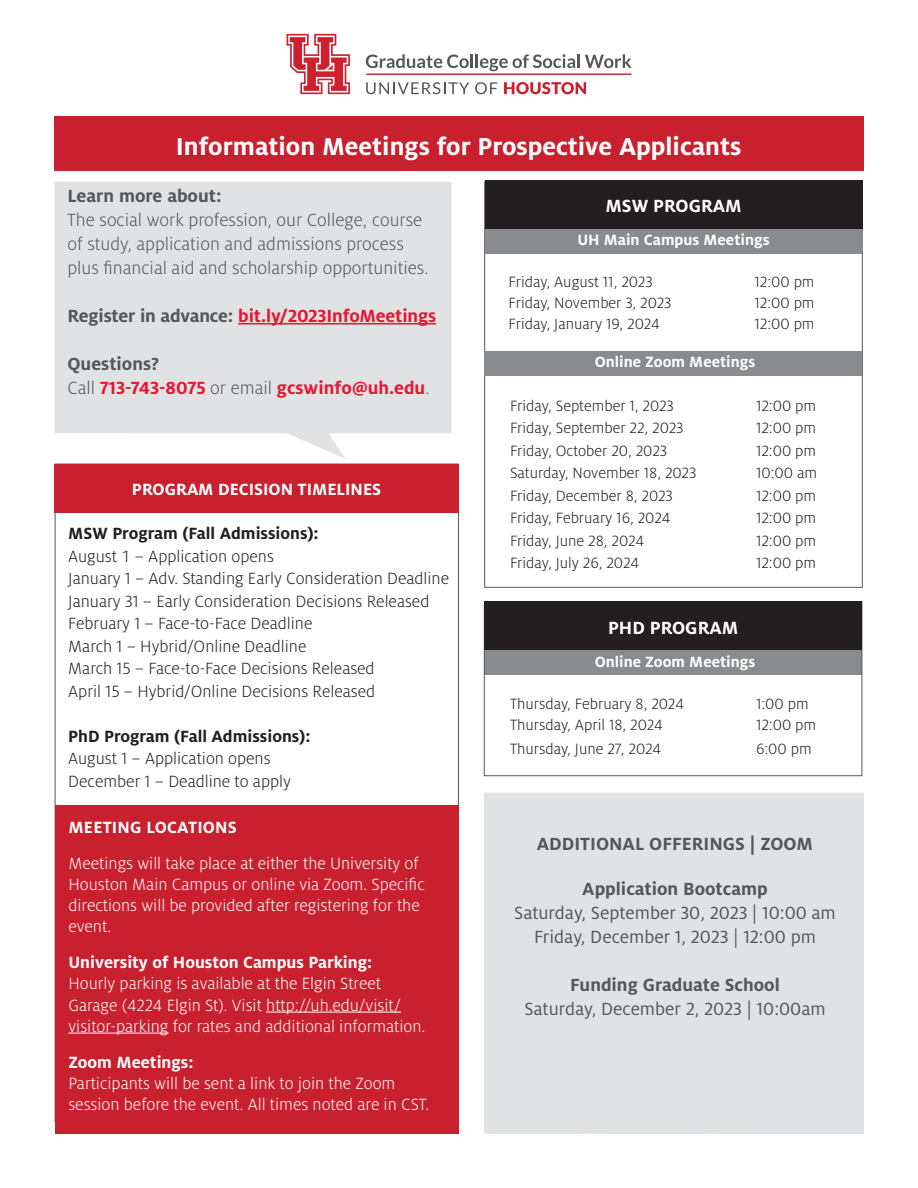
<style>
.page{position:relative;width:918px;height:1188px;background:#fff}
.page>*{position:absolute;margin:0;border:0;box-sizing:border-box;transform-origin:0 0}
.t1{font:700 27px "Milo OT";color:#fff}
.t2{font:300 19.5px/24px "Milo OT";color:#54585a}
.t3{font:19.5px/24px "Milo OT";color:#54585a;text-align:center}
.t4{font:700 19.5px/24px "Milo OT";letter-spacing:-.01em;color:#e51836}
.t5{font:700 19.5px "Milo OT";color:#54585a}
.t6{font:700 19.5px "Milo OT";color:#fff}
.t7{font:300 18px/21px "Milo OT";color:#fff}
.t8{font:300 18px/22.5px "Milo OT";color:#231f20}
.t9{font:700 18px "Milo OT";color:#fff}
.t10{font:700 18px "Milo OT";color:#231f20}
.t11{font:300 16.5px "Milo OT";color:#231f20}
.t12{font:700 16.5px "Milo OT";color:#fff}
.s1{color:#54585a}
.s2{font-weight:300;color:#54585a}
</style>
<div class="page">
<div style="left:484px;top:793px;width:380px;height:341px;background:#e1e2e3"></div>
<div style="left:484px;top:650px;width:378px;height:25px;background:#898b8e"></div>
<svg style="left:55px;top:182px;width:397px;height:277px;background:#e3e4e5"></svg>
<div style="left:55px;top:464px;width:404px;height:49px;background:#c9202f"></div>
<svg style="left:366px;top:82px;width:103px;height:12px"></svg>
<svg style="left:475px;top:82px;width:22px;height:12px"></svg>
<svg style="left:504px;top:82px;width:82px;height:12px"></svg>
<hr style="left:366px;top:74px;width:265px;height:1px;background:#cf202f">
<svg style="left:366px;top:54px;width:265px;height:17px"></svg>
<svg style="left:287px;top:34px;width:63px;height:60px"></svg>
<div style="left:55px;top:806px;width:404px;height:328px;background:#c9202f"></div>
<hr style="left:266px;top:1012px;width:135px;height:1px;background:#fff">
<hr style="left:68px;top:1033px;width:101px;height:1px;background:#fff">
<div style="left:54px;top:117px;width:810px;height:54px;background:#c9202f"></div>
<hr style="left:238px;top:323px;width:198px;height:2px;background:#e51836">
<div style="left:484px;top:602px;width:378px;height:48px;background:#231f20"></div>
<div style="left:485px;top:180px;width:378px;height:49px;background:#231f20"></div>
<div style="left:485px;top:229px;width:378px;height:24px;background:#898b8e"></div>
<div style="left:484px;top:351px;width:378px;height:24px;background:#898b8e"></div>
<h1 class="t1" style="left:176px;top:131px;width:567px">Information Meetings for Prospective Applicants</h1>
<p class="t5" style="left:68px;top:185px;width:156px">Learn more about:</p>
<p class="t2" style="left:68px;top:208px;width:362px">The social work profession, our College, course of study, application and admissions process plus financial aid and scholarship opportunities.</p>
<p class="t4" style="left:68px;top:304px;width:370px"><span class="s1">Register in advance:</span> bit.ly/2023InfoMeetings</p>
<p class="t4" style="left:68px;top:352px;width:363px"><span class="s1">Questions?<br></span><span class="s2">Call</span> 713-743-8075 <span class="s2">or email</span> gcswinfo@uh.edu<span class="s2">.</span></p>
<p class="t6" style="left:605px;top:195px;width:138px">MSW PROGRAM</p>
<p class="t12" style="left:577px;top:231px;width:194px">UH Main Campus Meetings</p>
<p class="t11" style="left:509px;top:273px;width:145px">Friday, August 11, 2023</p>
<p class="t11" style="left:755px;top:273px;width:62px">12:00 pm</p>
<p class="t11" style="left:509px;top:294px;width:164px">Friday, November 3, 2023</p>
<p class="t11" style="left:755px;top:294px;width:62px">12:00 pm</p>
<p class="t11" style="left:509px;top:315px;width:153px">Friday, January 19, 2024</p>
<p class="t11" style="left:755px;top:315px;width:62px">12:00 pm</p>
<p class="t12" style="left:595px;top:353px;width:162px">Online Zoom Meetings</p>
<p class="t11" style="left:510px;top:397px;width:165px">Friday, September 1, 2023</p>
<p class="t11" style="left:756px;top:397px;width:62px">12:00 pm</p>
<p class="t11" style="left:510px;top:419px;width:175px">Friday, September 22, 2023</p>
<p class="t11" style="left:756px;top:419px;width:62px">12:00 pm</p>
<p class="t11" style="left:510px;top:442px;width:158px">Friday, October 20, 2023</p>
<p class="t11" style="left:756px;top:442px;width:62px">12:00 pm</p>
<p class="t11" style="left:510px;top:464px;width:188px">Saturday, November 18, 2023</p>
<p class="t11" style="left:756px;top:464px;width:63px">10:00 am</p>
<p class="t11" style="left:510px;top:487px;width:164px">Friday, December 8, 2023</p>
<p class="t11" style="left:756px;top:487px;width:62px">12:00 pm</p>
<p class="t11" style="left:510px;top:509px;width:162px">Friday, February 16, 2024</p>
<p class="t11" style="left:756px;top:509px;width:62px">12:00 pm</p>
<p class="t11" style="left:510px;top:532px;width:136px">Friday, June 28, 2024</p>
<p class="t11" style="left:756px;top:532px;width:62px">12:00 pm</p>
<p class="t11" style="left:510px;top:554px;width:131px">Friday, July 26, 2024</p>
<p class="t11" style="left:756px;top:554px;width:62px">12:00 pm</p>
<p class="t9" style="left:132px;top:480px;width:251px">PROGRAM DECISION TIMELINES</p>
<p class="t10" style="left:68px;top:523px;width:252px">MSW Program (Fall Admissions):</p>
<p class="t8" style="left:68px;top:545px;width:382px">August 1 – Application opens<br>January 1 – Adv. Standing Early Consideration Deadline January 31 – Early Consideration Decisions Released February 1 – Face-to-Face Deadline<br>March 1 – Hybrid/Online Deadline<br>March 15 – Face-to-Face Decisions Released<br>April 15 – Hybrid/Online Decisions Released</p>
<p class="t10" style="left:68px;top:726px;width:244px">PhD Program (Fall Admissions):</p>
<p class="t8" style="left:68px;top:747px;width:224px">August 1 – Application opens<br>December 1 – Deadline to apply</p>
<p class="t6" style="left:608px;top:616px;width:132px">PHD PROGRAM</p>
<p class="t12" style="left:595px;top:652px;width:162px">Online Zoom Meetings</p>
<p class="t11" style="left:510px;top:695px;width:176px">Thursday, February 8, 2024</p>
<p class="t11" style="left:756px;top:695px;width:54px">1:00 pm</p>
<p class="t11" style="left:510px;top:716px;width:155px">Thursday, April 18, 2024</p>
<p class="t11" style="left:756px;top:716px;width:62px">12:00 pm</p>
<p class="t11" style="left:510px;top:740px;width:153px">Thursday, June 27, 2024</p>
<p class="t11" style="left:756px;top:740px;width:57px">6:00 pm</p>
<p class="t9" style="left:69px;top:818px;width:170px">MEETING LOCATIONS</p>
<p class="t7" style="left:68px;top:854px;width:358px">Meetings will take place at either the University of Houston Main Campus or online via Zoom. Specific directions will be provided after registering for the event.</p>
<p class="t9" style="left:68px;top:953px;width:305px">University of Houston Campus Parking:</p>
<p class="t7" style="left:68px;top:974px;width:358px">Hourly parking is available at the Elgin Street<br>Garage (4224 Elgin St). Visit http://uh.edu/visit/ visitor-parking for rates and additional information.</p>
<p class="t9" style="left:68px;top:1052px;width:127px">Zoom Meetings:</p>
<p class="t7" style="left:68px;top:1073px;width:362px">Participants will be sent a link to join the Zoom session before the event. All times noted are in CST.</p>
<p class="t5" style="left:537px;top:833px;width:278px">ADDITIONAL OFFERINGS | ZOOM</p>
<p class="t5" style="left:582px;top:878px;width:187px">Application Bootcamp</p>
<p class="t3" style="left:514px;top:901px;width:323px">Saturday, September 30, 2023 | 10:00 am<br>Friday, December 1, 2023 | 12:00 pm</p>
<p class="t5" style="left:570px;top:974px;width:211px">Funding Graduate School</p>
<p class="t3" style="left:524px;top:997px;width:303px">Saturday, December 2, 2023 | 10:00am</p>
</div>
